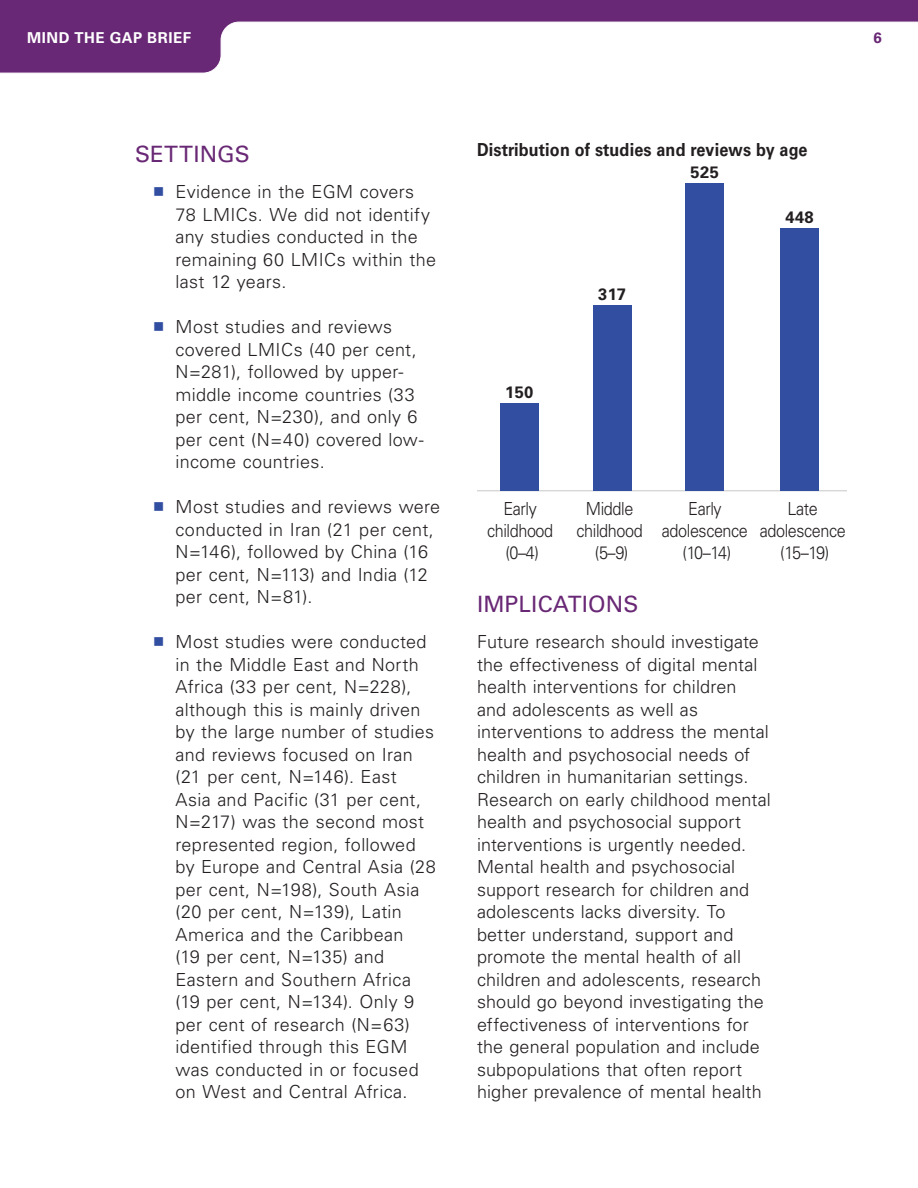
<style>
.page{position:relative;width:918px;height:1188px;background:#fff}
.page>*{position:absolute;margin:0;border:0;box-sizing:border-box;transform-origin:0 0}
.t1{font:22.5px "Univers LT Pro 55 Roman";letter-spacing:.005em;color:#692875}
.Text{font:300 18px/22.5px "Univers LT Pro 45";letter-spacing:.015em;color:#231f20}
.Text-2{font:300 18px/21.6px "Univers LT Pro 45";letter-spacing:-.025em;color:#231f20;text-align:center;scale:.9 1}
.Figure_Head{font:700 18px "Univers LT Pro 65";letter-spacing:.01em;color:#231f20;scale:.9 1}
.t2{font:700 16.5px "Univers LT Pro 65";letter-spacing:.025em;color:#231f20}
.t3{font:700 15px "Univers LT Pro 65";letter-spacing:.035em;color:#fff}
.t4{font:700 15px "Univers LT Pro 65";color:#692875}
.s1{color:#324ea1}
</style>
<div class="page">
<hr style="left:477px;top:491px;width:369px;height:1px;background:#c7c8ca">
<div style="left:500px;top:403px;width:38px;height:88px;background:#324ea1"></div>
<div style="left:593px;top:305px;width:38px;height:186px;background:#324ea1"></div>
<div style="left:686px;top:183px;width:38px;height:308px;background:#324ea1"></div>
<div style="left:781px;top:228px;width:38px;height:263px;background:#324ea1"></div>
<svg style="left:0;top:0;width:918px;height:73px"></svg>
<p class="t3" style="left:27px;top:29px;width:166px">MIND THE GAP BRIEF</p>
<p class="t4" style="left:874px;top:29px;width:10px">6</p>
<h2 class="t1" style="left:135px;top:140px;width:116px">SETTINGS</h2>
<p class="Text" style="left:176px;top:180px;width:262px;text-indent:-22px"><span class="s1">■</span> Evidence in the EGM covers<br>78 LMICs. We did not identify any studies conducted in the remaining 60 LMICs within the last 12 years.</p>
<p class="Text" style="left:176px;top:315px;width:250px;text-indent:-22px"><span class="s1">■</span> Most studies and reviews covered LMICs (40 per cent,<br>N=281), followed by upper&shy;middle income countries (33 per cent, N=230), and only 6 per cent (N=40) covered low&shy;income countries.</p>
<p class="Text" style="left:176px;top:495px;width:266px;text-indent:-22px"><span class="s1">■</span> Most studies and reviews were conducted in Iran (21 per cent,<br>N=146), followed by China (16 per cent, N=113) and India (12 per cent, N=81).</p>
<p class="Text" style="left:176px;top:630px;width:262px;text-indent:-22px"><span class="s1">■</span> Most studies were conducted in the Middle East and North<br>Africa (33 per cent, N=228), although this is mainly driven by the large number of studies and reviews focused on Iran (21 per cent, N=146). East<br>Asia and Pacific (31 per cent,<br>N=217) was the second most represented region, followed by Europe and Central Asia (28 per cent, N=198), South Asia (20 per cent, N=139), Latin<br>America and the Caribbean<br>(19 per cent, N=135) and<br>Eastern and Southern Africa (19 per cent, N=134). Only 9 per cent of research (N=63) identified through this EGM was conducted in or focused on West and Central Africa.</p>
<p class="Figure_Head" style="left:477px;top:138px;width:369px">Distribution of studies and reviews by age</p>
<p class="t2" style="left:505px;top:382px;width:30px">150</p>
<p class="t2" style="left:598px;top:284px;width:29px">317</p>
<p class="t2" style="left:691px;top:163px;width:30px">525</p>
<p class="t2" style="left:785px;top:208px;width:30px">448</p>
<p class="Text-2" style="left:487px;top:498px;width:75px">Early childhood (0–4)</p>
<p class="Text-2" style="left:577px;top:498px;width:75px">Middle childhood (5–9)</p>
<p class="Text-2" style="left:662px;top:498px;width:97px">Early adolescence (10–14)</p>
<p class="Text-2" style="left:760px;top:498px;width:97px">Late adolescence (15–19)</p>
<h2 class="t1" style="left:477px;top:590px;width:163px">IMPLICATIONS</h2>
<p class="Text" style="left:477px;top:630px;width:295px">Future research should investigate the effectiveness of digital mental health interventions for children<br>and adolescents as well as interventions to address the mental health and psychosocial needs of children in humanitarian settings.<br>Research on early childhood mental health and psychosocial support interventions is urgently needed.<br>Mental health and psychosocial support research for children and adolescents lacks diversity. To better understand, support and promote the mental health of all children and adolescents, research should go beyond investigating the effectiveness of interventions for the general population and include subpopulations that often report higher prevalence of mental health</p>
</div>
